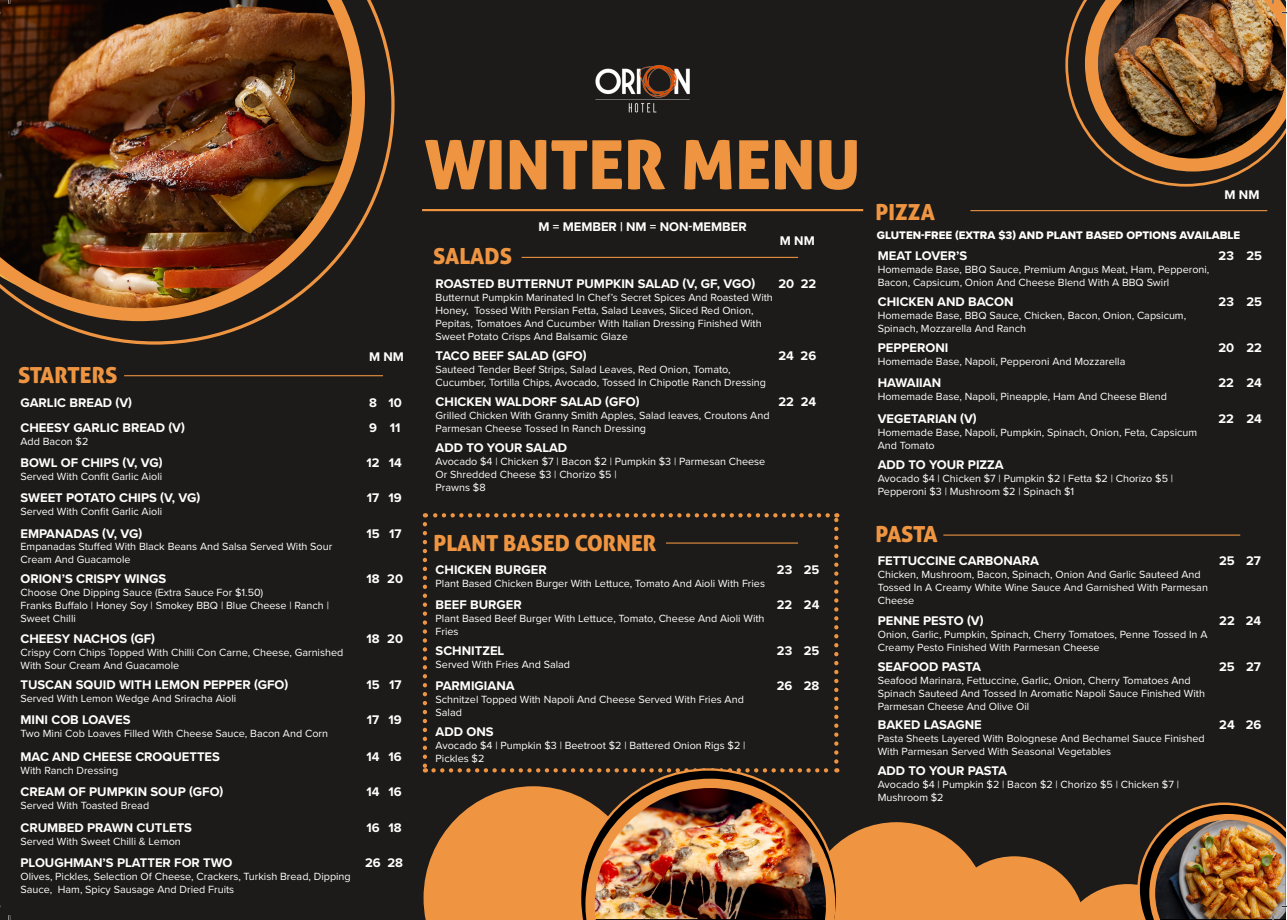
<style>
.page{position:relative;width:1287px;height:920px;background:#fff}
.page>*{position:absolute;margin:0;border:0;box-sizing:border-box;transform-origin:0 0}
.t1{font:67.8px "Aller Display";color:#ef9542}
.t2{font:22.2px "Aller Display";color:#ef9542}
.t3{font:700 12.9px "Proxima Nova";color:#fff}
.t4{font:11.4px "Proxima Nova Extrabld";color:#fff}
.t5{font:10.8px/12.9px "Proxima Nova";color:#fff}
</style>
<div class="page">
<div style="left:0;top:0;width:1285px;height:918px;background:#1c1b19"></div>
<img style="left:0;top:0;width:394px;height:344px">
<img style="left:595px;top:65px;width:95px;height:48px">
<hr style="left:422px;top:209px;width:441px;height:2px;background:#ef9542">
<hr style="left:124px;top:375px;width:259px;height:1px;background:#ef9542">
<hr style="left:521px;top:257px;width:277px;height:1px;background:#ef9542">
<hr style="left:970px;top:210px;width:296px;height:1px;background:#ef9542">
<img style="left:1065px;top:0;width:221px;height:186px">
<svg style="left:422px;top:513px;width:864px;height:406px"></svg>
<p class="t2" style="left:18px;top:361px;width:101px">STARTERS</p>
<p class="t3" style="left:369px;top:347px;width:36px">M NM</p>
<p class="t3" style="left:20px;top:393px;width:113px">GARLIC BREAD (V)</p>
<p class="t3" style="left:369px;top:393px;width:34px">8 10</p>
<p class="t3" style="left:20px;top:418px;width:166px">CHEESY GARLIC BREAD (V)</p>
<p class="t5" style="left:20px;top:434px;width:69px">Add Bacon $2</p>
<p class="t3" style="left:369px;top:418px;width:33px">9 11</p>
<p class="t3" style="left:21px;top:453px;width:143px">BOWL OF CHIPS (V, VG)</p>
<p class="t5" style="left:20px;top:469px;width:143px">Served With Confit Garlic Aioli</p>
<p class="t3" style="left:366px;top:453px;width:37px">12 14</p>
<p class="t3" style="left:20px;top:488px;width:181px">SWEET POTATO CHIPS (V, VG)</p>
<p class="t5" style="left:20px;top:504px;width:143px">Served With Confit Garlic Aioli</p>
<p class="t3" style="left:367px;top:488px;width:36px">17 19</p>
<p class="t3" style="left:20px;top:523px;width:123px">EMPANADAS (V, VG)</p>
<p class="t5" style="left:20px;top:540px;width:313px">Empanadas Stuffed With Black Beans And Salsa Served With Sour<br>Cream And Guacamole</p>
<p class="t3" style="left:366px;top:523px;width:36px">15 17</p>
<p class="t3" style="left:20px;top:569px;width:147px">ORION’S CRISPY WINGS</p>
<p class="t5" style="left:20px;top:585px;width:310px">Choose One Dipping Sauce (Extra Sauce For $1.50)<br>Franks Buffalo | Honey Soy | Smokey BBQ | Blue Cheese | Ranch |<br>Sweet Chilli</p>
<p class="t3" style="left:366px;top:569px;width:38px">18 20</p>
<p class="t3" style="left:20px;top:629px;width:136px">CHEESY NACHOS (GF)</p>
<p class="t5" style="left:20px;top:645px;width:324px">Crispy Corn Chips Topped With Chilli Con Carne, Cheese, Garnished<br>With Sour Cream And Guacamole</p>
<p class="t3" style="left:366px;top:629px;width:38px">18 20</p>
<p class="t3" style="left:20px;top:675px;width:269px">TUSCAN SQUID WITH LEMON PEPPER (GFO)</p>
<p class="t5" style="left:20px;top:691px;width:217px">Served With Lemon Wedge And Sriracha Aioli</p>
<p class="t3" style="left:366px;top:675px;width:36px">15 17</p>
<p class="t3" style="left:20px;top:710px;width:112px">MINI COB LOAVES</p>
<p class="t5" style="left:20px;top:726px;width:309px">Two Mini Cob Loaves Filled With Cheese Sauce, Bacon And Corn</p>
<p class="t3" style="left:367px;top:710px;width:36px">17 19</p>
<p class="t3" style="left:20px;top:747px;width:201px">MAC AND CHEESE CROQUETTES</p>
<p class="t5" style="left:20px;top:763px;width:99px">With Ranch Dressing</p>
<p class="t3" style="left:366px;top:747px;width:37px">14 16</p>
<p class="t3" style="left:20px;top:782px;width:204px">CREAM OF PUMPKIN SOUP (GFO)</p>
<p class="t5" style="left:20px;top:798px;width:130px">Served With Toasted Bread</p>
<p class="t3" style="left:366px;top:782px;width:37px">14 16</p>
<p class="t3" style="left:20px;top:817px;width:173px">CRUMBED PRAWN CUTLETS</p>
<p class="t5" style="left:20px;top:833px;width:162px">Served With Sweet Chilli &amp; Lemon</p>
<p class="t3" style="left:366px;top:817px;width:37px">16 18</p>
<p class="t3" style="left:20px;top:852px;width:213px">PLOUGHMAN’S PLATTER FOR TWO</p>
<p class="t5" style="left:20px;top:869px;width:332px">Olives, Pickles, Selection Of Cheese, Crackers, Turkish Bread, Dipping<br>Sauce, Ham, Spicy Sausage And Dried Fruits</p>
<p class="t3" style="left:365px;top:852px;width:39px">26 28</p>
<p class="t1" style="left:424px;top:122px;width:437px">WINTER MENU</p>
<p class="t3" style="left:538px;top:216px;width:210px">M = MEMBER | NM = NON-MEMBER</p>
<p class="t2" style="left:433px;top:242px;width:80px">SALADS</p>
<p class="t3" style="left:779px;top:231px;width:36px">M NM</p>
<p class="t3" style="left:435px;top:274px;width:321px">ROASTED BUTTERNUT PUMPKIN SALAD (V, GF, VGO)</p>
<p class="t5" style="left:435px;top:290px;width:339px">Butternut Pumpkin Marinated In Chef’s Secret Spices And Roasted With Honey, Tossed With Persian Fetta, Salad Leaves, Sliced Red Onion, Pepitas, Tomatoes And Cucumber With Italian Dressing Finished With Sweet Potato Crisps And Balsamic Glaze</p>
<p class="t3" style="left:778px;top:274px;width:39px">20 22</p>
<p class="t3" style="left:435px;top:346px;width:152px">TACO BEEF SALAD (GFO)</p>
<p class="t5" style="left:435px;top:362px;width:332px">Sauteed Tender Beef Strips, Salad Leaves, Red Onion, Tomato,<br>Cucumber, Tortilla Chips, Avocado, Tossed In Chipotle Ranch Dressing</p>
<p class="t3" style="left:435px;top:392px;width:205px">CHICKEN WALDORF SALAD (GFO)</p>
<p class="t5" style="left:435px;top:408px;width:335px">Grilled Chicken With Granny Smith Apples, Salad leaves, Croutons And<br>Parmesan Cheese Tossed In Ranch Dressing</p>
<p class="t3" style="left:435px;top:438px;width:133px">ADD TO YOUR SALAD</p>
<p class="t5" style="left:435px;top:454px;width:331px">Avocado $4 | Chicken $7 | Bacon $2 | Pumpkin $3 | Parmesan Cheese<br>Or Shredded Cheese $3 | Chorizo $5 |<br>Prawns $8</p>
<p class="t3" style="left:778px;top:346px;width:39px">24 26</p>
<p class="t3" style="left:778px;top:392px;width:39px">22 24</p>
<p class="t2" style="left:433px;top:529px;width:224px">PLANT BASED CORNER</p>
<p class="t3" style="left:435px;top:559px;width:112px">CHICKEN BURGER</p>
<p class="t5" style="left:435px;top:576px;width:331px">Plant Based Chicken Burger With Lettuce, Tomato And Aioli With Fries</p>
<p class="t3" style="left:435px;top:595px;width:88px">BEEF BURGER</p>
<p class="t5" style="left:435px;top:611px;width:330px">Plant Based Beef Burger With Lettuce, Tomato, Cheese And Aioli With<br>Fries</p>
<p class="t3" style="left:435px;top:641px;width:70px">SCHNITZEL</p>
<p class="t5" style="left:435px;top:657px;width:136px">Served With Fries And Salad</p>
<p class="t3" style="left:435px;top:676px;width:81px">PARMIGIANA</p>
<p class="t5" style="left:435px;top:692px;width:310px">Schnitzel Topped With Napoli And Cheese Served With Fries And<br>Salad</p>
<p class="t3" style="left:435px;top:722px;width:59px">ADD ONS</p>
<p class="t5" style="left:435px;top:738px;width:311px">Avocado $4 | Pumpkin $3 | Beetroot $2 | Battered Onion Rigs $2 |<br>Pickles $2</p>
<p class="t3" style="left:776px;top:559px;width:44px">23 25</p>
<p class="t3" style="left:776px;top:595px;width:44px">22 24</p>
<p class="t3" style="left:776px;top:641px;width:44px">23 25</p>
<p class="t3" style="left:776px;top:676px;width:44px">26 28</p>
<p class="t2" style="left:875px;top:198px;width:61px">PIZZA</p>
<p class="t3" style="left:1224px;top:185px;width:36px">M NM</p>
<p class="t4" style="left:876px;top:226px;width:365px">GLUTEN-FREE (EXTRA $3) AND PLANT BASED OPTIONS AVAILABLE</p>
<p class="t3" style="left:877px;top:246px;width:91px">MEAT LOVER’S</p>
<p class="t5" style="left:877px;top:263px;width:333px">Homemade Base, BBQ Sauce, Premium Angus Meat, Ham, Pepperoni,<br>Bacon, Capsicum, Onion And Cheese Blend With A BBQ Swirl</p>
<p class="t3" style="left:1218px;top:246px;width:45px">23 25</p>
<p class="t3" style="left:877px;top:292px;width:137px">CHICKEN AND BACON</p>
<p class="t5" style="left:877px;top:308px;width:310px">Homemade Base, BBQ Sauce, Chicken, Bacon, Onion, Capsicum,<br>Spinach, Mozzarella And Ranch</p>
<p class="t3" style="left:1218px;top:292px;width:45px">23 25</p>
<p class="t3" style="left:877px;top:338px;width:72px">PEPPERONI</p>
<p class="t5" style="left:877px;top:354px;width:249px">Homemade Base, Napoli, Pepperoni And Mozzarella</p>
<p class="t3" style="left:1218px;top:338px;width:45px">20 22</p>
<p class="t3" style="left:877px;top:373px;width:65px">HAWAIIAN</p>
<p class="t5" style="left:877px;top:390px;width:291px">Homemade Base, Napoli, Pineapple, Ham And Cheese Blend</p>
<p class="t3" style="left:1218px;top:373px;width:45px">22 24</p>
<p class="t3" style="left:877px;top:408px;width:100px">VEGETARIAN (V)</p>
<p class="t5" style="left:877px;top:425px;width:321px">Homemade Base, Napoli, Pumpkin, Spinach, Onion, Feta, Capsicum<br>And Tomato</p>
<p class="t3" style="left:1218px;top:408px;width:45px">22 24</p>
<p class="t3" style="left:877px;top:454px;width:127px">ADD TO YOUR PIZZA</p>
<p class="t5" style="left:877px;top:471px;width:297px">Avocado $4 | Chicken $7 | Pumpkin $2 | Fetta $2 | Chorizo $5 |<br>Pepperoni $3 | Mushroom $2 | Spinach $1</p>
<p class="t2" style="left:875px;top:520px;width:64px">PASTA</p>
<p class="t3" style="left:877px;top:551px;width:163px">FETTUCCINE CARBONARA</p>
<p class="t5" style="left:877px;top:567px;width:331px">Chicken, Mushroom, Bacon, Spinach, Onion And Garlic Sauteed And<br>Tossed In A Creamy White Wine Sauce And Garnished With Parmesan<br>Cheese</p>
<p class="t3" style="left:877px;top:611px;width:107px">PENNE PESTO (V)</p>
<p class="t5" style="left:877px;top:627px;width:331px">Onion, Garlic, Pumpkin, Spinach, Cherry Tomatoes, Penne Tossed In A<br>Creamy Pesto Finished With Parmesan Cheese</p>
<p class="t3" style="left:877px;top:657px;width:105px">SEAFOOD PASTA</p>
<p class="t5" style="left:877px;top:673px;width:329px">Seafood Marinara, Fettuccine, Garlic, Onion, Cherry Tomatoes And<br>Spinach Sauteed And Tossed In Aromatic Napoli Sauce Finished With<br>Parmesan Cheese And Olive Oil</p>
<p class="t3" style="left:877px;top:715px;width:105px">BAKED LASAGNE</p>
<p class="t5" style="left:877px;top:731px;width:328px">Pasta Sheets Layered With Bolognese And Bechamel Sauce Finished<br>With Parmesan Served With Seasonal Vegetables</p>
<p class="t3" style="left:877px;top:761px;width:131px">ADD TO YOUR PASTA</p>
<p class="t5" style="left:877px;top:777px;width:303px">Avocado $4 | Pumpkin $2 | Bacon $2 | Chorizo $5 | Chicken $7 |<br>Mushroom $2</p>
<p class="t3" style="left:1218px;top:551px;width:43px">25 27</p>
<p class="t3" style="left:1218px;top:611px;width:44px">22 24</p>
<p class="t3" style="left:1218px;top:657px;width:43px">25 27</p>
<p class="t3" style="left:1218px;top:715px;width:44px">24 26</p>
</div>
